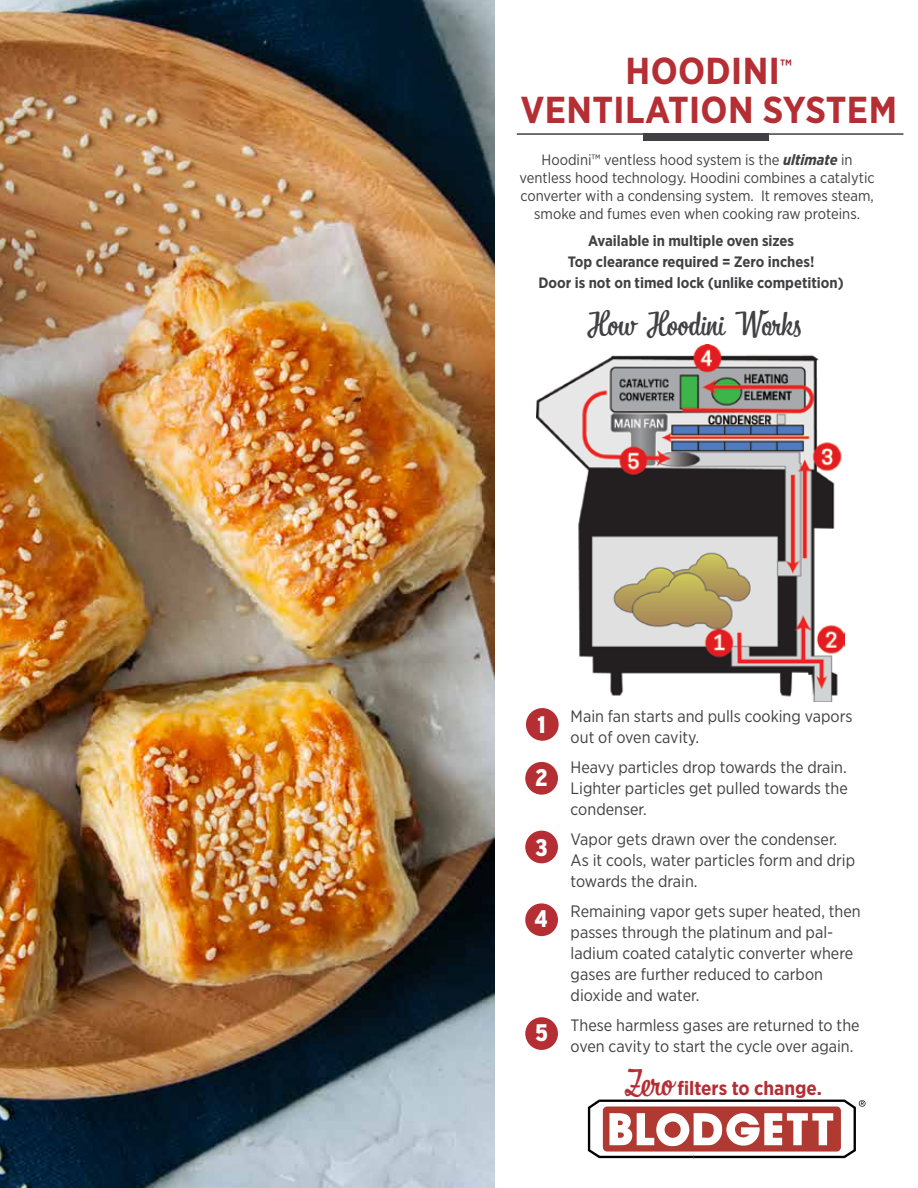
<style>
.page{position:relative;width:918px;height:1188px;background:#fff}
.page>*{position:absolute;margin:0;border:0;box-sizing:border-box;transform-origin:0 0}
.t1{font:700 37.5px/39px "Gotham Narrow";letter-spacing:.01em;color:#b42e34;text-align:center}
.t2{font:33px "Bistro Script";color:#414042}
.t3{font:900 condensed 24px "Interstate";color:#fff}
.t4{font:700 19.5px "Gotham Narrow";color:#b42e34}
.t5{font:16.5px/21px "Gotham Narrow";color:#414042}
.t6{font:15px/18px "Gotham Narrow";color:#414042;text-align:center}
.t7{font:700 15px/21px "Gotham Narrow";color:#414042;text-align:center}
.s1{font-weight:700;font-style:italic}
.s2{font-family:"Bistro Script";font-weight:400;font-size:36px}
</style>
<div class="page">
<img style="left:0;top:0;width:494px;height:1188px">
<svg style="left:588px;top:1100px;width:277px;height:58px"></svg>
<img style="left:536px;top:344px;width:309px;height:358px">
<div style="left:643px;top:133px;width:126px;height:8px;background:#414042"></div>
<hr style="left:517px;top:133px;width:386px;height:2px;background:#414042">
<div style="left:526px;top:708px;width:33px;height:33px;background:#b42e34;border-radius:50%"></div>
<div style="left:525px;top:762px;width:33px;height:33px;background:#b42e34;border-radius:50%"></div>
<div style="left:525px;top:831px;width:33px;height:32px;background:#b42e34;border-radius:50%"></div>
<div style="left:525px;top:903px;width:33px;height:33px;background:#b42e34;border-radius:50%"></div>
<div style="left:525px;top:1017px;width:33px;height:33px;background:#b42e34;border-radius:50%"></div>
<h1 class="t1" style="left:520px;top:51px;width:378px">HOODINI<sup>™<br></sup>VENTILATION SYSTEM</h1>
<p class="t6" style="left:520px;top:151px;width:357px">Hoodini™ ventless hood system is the <span class="s1">ultimate</span> in ventless hood technology. Hoodini combines a catalytic converter with a condensing system. It removes steam, smoke and fumes even when cooking raw proteins.</p>
<p class="t7" style="left:539px;top:230px;width:307px">Available in multiple oven sizes<br>Top clearance required = Zero inches!<br>Door is not on timed lock (unlike competition)</p>
<h2 class="t2" style="left:587px;top:304px;width:215px">How Hoodini Works</h2>
<h3 class="t3" style="left:538px;top:711px;width:9px">1</h3>
<h3 class="t3" style="left:535px;top:764px;width:14px">2</h3>
<h3 class="t3" style="left:535px;top:834px;width:14px">3</h3>
<h3 class="t3" style="left:534px;top:905px;width:15px">4</h3>
<h3 class="t3" style="left:535px;top:1020px;width:14px">5</h3>
<p class="t5" style="left:571px;top:705px;width:283px">Main fan starts and pulls cooking vapors out of oven cavity.</p>
<p class="t5" style="left:571px;top:756px;width:279px;text-align:justify">Heavy particles drop towards the drain.<br>Lighter particles get pulled towards the condenser.</p>
<p class="t5" style="left:571px;top:828px;width:286px">Vapor gets drawn over the condenser.<br>As it cools, water particles form and drip towards the drain.</p>
<p class="t5" style="left:571px;top:900px;width:292px">Remaining vapor gets super heated, then passes through the platinum and pal&shy;ladium coated catalytic converter where gases are further reduced to carbon dioxide and water.</p>
<p class="t5" style="left:571px;top:1014px;width:291px">These harmless gases are returned to the oven cavity to start the cycle over again.</p>
<p class="t4" style="left:624px;top:1075px;width:199px"><span class="s2">Zero</span> filters to change.</p>
</div>
